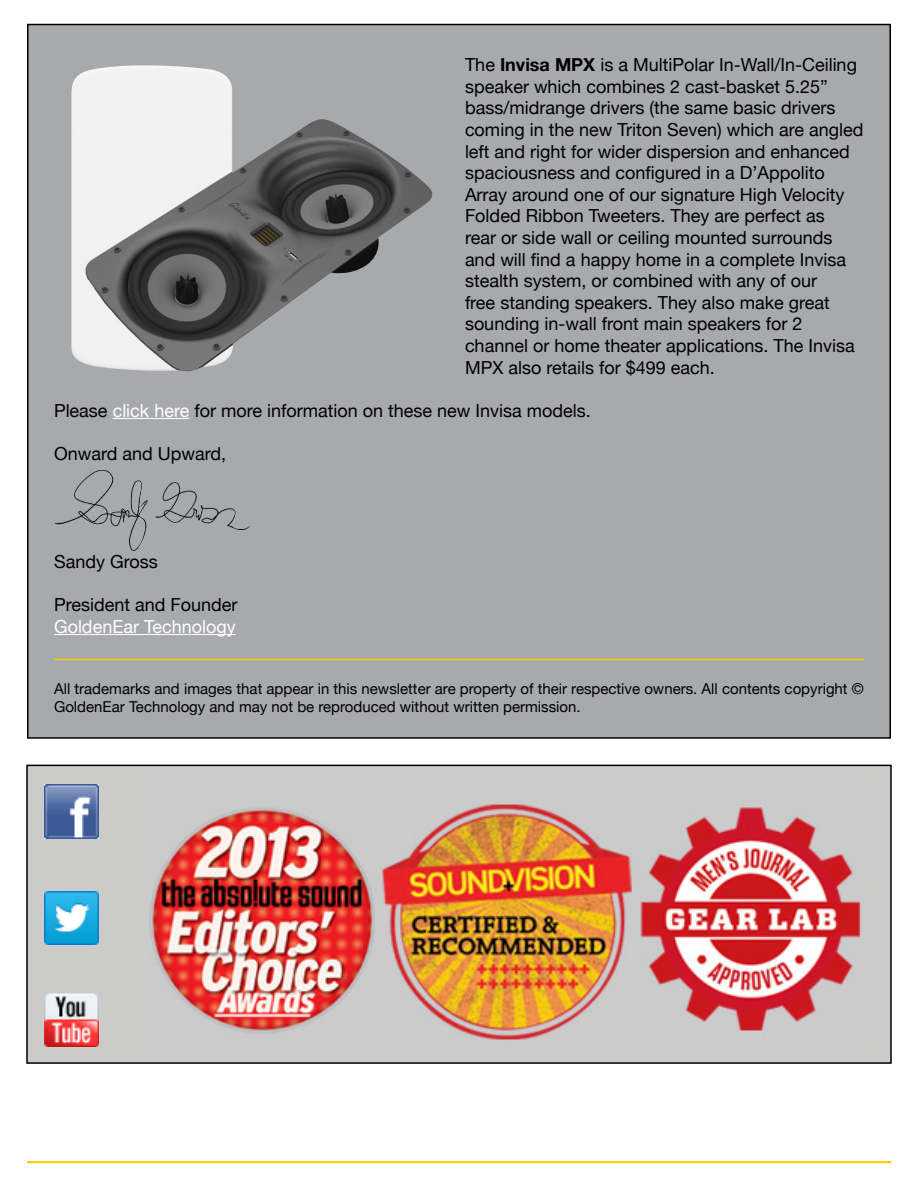
<style>
.page{position:relative;width:918px;height:1188px;background:#fff}
.page>*{position:absolute;margin:0;border:0;box-sizing:border-box;transform-origin:0 0}
.t1{font:18px/21.6px "Helvetica Neue";color:#000}
.t2{font:18px "Helvetica Neue";color:#fff}
.t3{font:15px/18px "Helvetica Neue";color:#000}
.s1{font-weight:700}
.s2{color:#fff}
</style>
<div class="page">
<div style="left:28px;top:25px;width:862px;height:713px;background:#a7a9ac"></div>
<img style="left:71px;top:65px;width:362px;height:306px">
<hr style="left:113px;top:418px;width:76px;height:1px;background:#fff">
<hr style="left:54px;top:634px;width:182px;height:1px;background:#fff">
<img style="left:54px;top:470px;width:196px;height:81px">
<hr style="left:54px;top:659px;width:810px;height:1px;background:#ffcb08">
<hr style="left:27px;top:1161px;width:864px;height:2px;background:#ffcb08">
<div style="left:27px;top:765px;width:864px;height:298px;background:#cbcbca"></div>
<div style="left:26px;top:765px;width:866px;height:299px;border:2px solid #000"></div>
<img style="left:150px;top:804px;width:711px;height:236px">
<img style="left:44px;top:784px;width:54px;height:54px">
<img style="left:44px;top:891px;width:54px;height:54px">
<img style="left:44px;top:993px;width:54px;height:54px">
<p class="t1" style="left:465px;top:54px;width:400px">The <span class="s1">Invisa MPX</span> is a MultiPolar In-Wall/In-Ceiling speaker which combines 2 cast-basket 5.25” bass/midrange drivers (the same basic drivers coming in the new Triton Seven) which are angled left and right for wider dispersion and enhanced spaciousness and configured in a D’Appolito Array around one of our signature High Velocity Folded Ribbon Tweeters. They are perfect as<br>rear or side wall or ceiling mounted surrounds and will find a happy home in a complete Invisa stealth system, or combined with any of our<br>free standing speakers. They also make great sounding in-wall front main speakers for 2 channel or home theater applications. The Invisa MPX also retails for $499 each.</p>
<p class="t1" style="left:54px;top:399px;width:538px">Please <span class="s2">click here</span> for more information on these new Invisa models.</p>
<p class="t1" style="left:54px;top:442px;width:174px">Onward and Upward,</p>
<p class="t1" style="left:54px;top:550px;width:105px">Sandy Gross</p>
<p class="t1" style="left:54px;top:594px;width:185px">President and Founder</p>
<p class="t2" style="left:54px;top:616px;width:183px">GoldenEar Technology</p>
<p class="t3" style="left:54px;top:679px;width:811px">All trademarks and images that appear in this newsletter are property of their respective owners. All contents copyright ©<br>GoldenEar Technology and may not be reproduced without written permission.</p>
</div>
